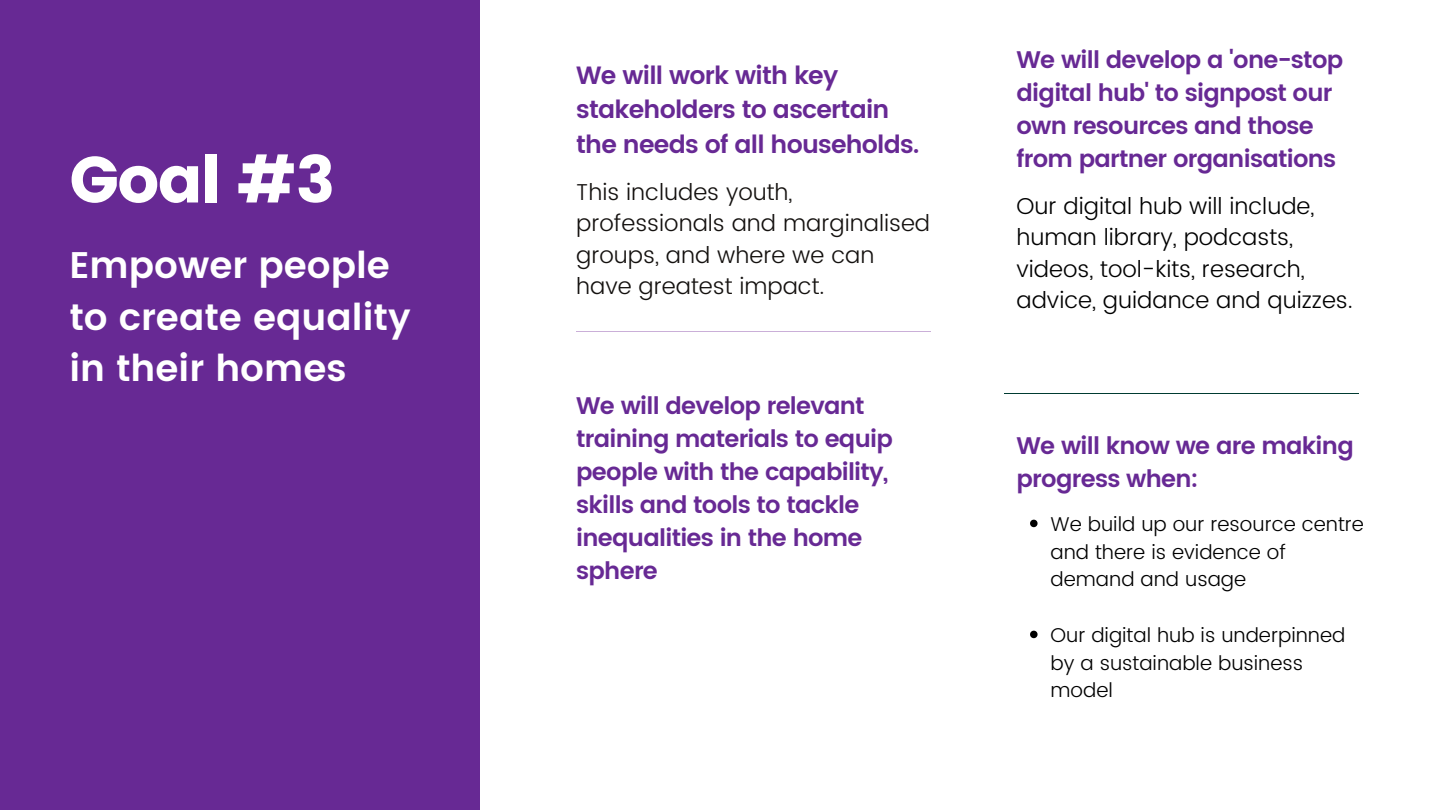
<style>
.page{position:relative;width:1440px;height:810px;background:#fff}
.page>*{position:absolute;margin:0;border:0;box-sizing:border-box;transform-origin:0 0}
.t1{font:65px "Poppins";color:#fff}
.t2{font:600 37px/51.8px "Poppins";color:#fff}
.t3{font:600 25px/34.5px "Poppins";letter-spacing:-.03em;color:#672994}
.t4{font:600 24px/33px "Poppins";letter-spacing:-.03em;color:#672994}
.t5{font:300 23px/31.5px "Poppins";color:#000}
.t6{font:300 23px/31.5px "Poppins";color:#14110f}
.t7{font:300 20px/27.8px "Poppins";color:#000}
</style>
<div class="page">
<div style="left:0;top:0;width:480px;height:810px;background:#672994"></div>
<svg style="left:1030px;top:520px;width:8px;height:7px"></svg>
<svg style="left:1030px;top:631px;width:8px;height:7px"></svg>
<hr style="left:576px;top:331px;width:355px;height:1px;background:#caafd8">
<hr style="left:1004px;top:393px;width:355px;height:1px;background:#003b31">
<p class="t1" style="left:69px;top:142px;width:267px">Goal #3</p>
<p class="t2" style="left:69px;top:239px;width:343px">Empower people to create equality in their homes</p>
<p class="t3" style="left:576px;top:58px;width:345px">We will work with key stakeholders to ascertain the needs of all households.</p>
<p class="t6" style="left:576px;top:176px;width:355px">This includes youth, professionals and marginalised groups, and where we can have greatest impact.</p>
<p class="t4" style="left:576px;top:389px;width:318px">We will develop relevant training materials to equip people with the capability, skills and tools to tackle inequalities in the home sphere</p>
<p class="t4" style="left:1017px;top:43px;width:328px">We will develop a 'one-stop digital hub' to signpost our own resources and those from partner organisations</p>
<p class="t5" style="left:1017px;top:190px;width:338px">Our digital hub will include, human library, podcasts, videos, tool-kits, research, advice, guidance and quizzes.</p>
<p class="t4" style="left:1017px;top:429px;width:339px">We will know we are making progress when:</p>
<p class="t7" style="left:1051px;top:510px;width:315px">We build up our resource centre and there is evidence of demand and usage</p>
<p class="t7" style="left:1051px;top:621px;width:296px">Our digital hub is underpinned by a sustainable business model</p>
</div>
